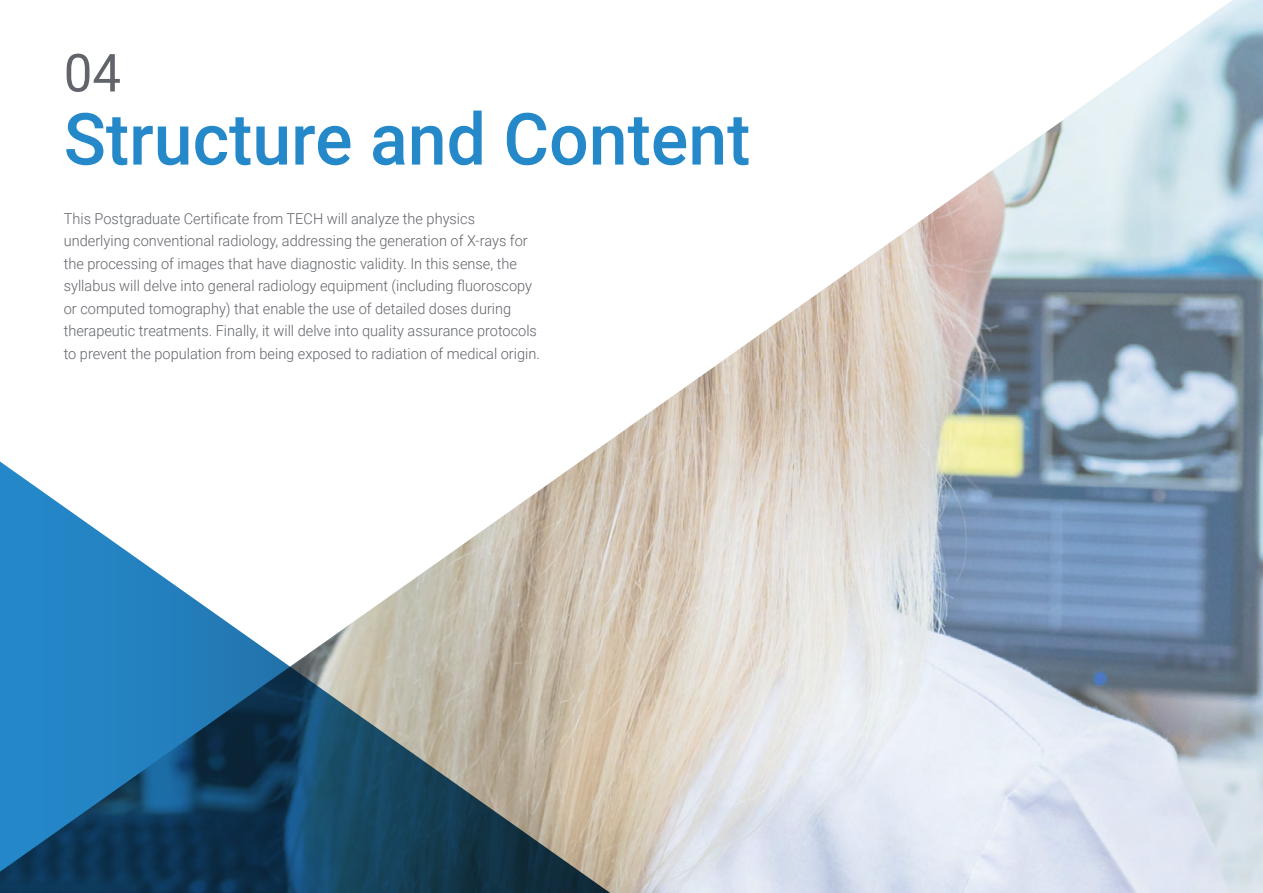
<style>
.page{position:relative;width:1263px;height:893px;background:#fff}
.page>*{position:absolute;margin:0;border:0;box-sizing:border-box;transform-origin:0 0}
.t1{font:500 72px "Roboto";color:#2488c9}
.t2{font:52.5px "Roboto";color:#61646a}
.t3{font:300 15px/22.5px "Roboto";color:#61646a}
</style>
<div class="page">
<img style="left:602px;top:0;width:661px;height:893px">
<svg style="left:0;top:446px;width:640px;height:447px"></svg>
<h2 class="t2" style="left:64px;top:36px;width:59px">04</h2>
<h1 class="t1" style="left:64px;top:89px;width:688px">Structure and Content</h1>
<p class="t3" style="left:64px;top:207px;width:478px">This Postgraduate Certificate from TECH will analyze the physics underlying conventional radiology, addressing the generation of X-rays for the processing of images that have diagnostic validity. In this sense, the syllabus will delve into general radiology equipment (including fluoroscopy or computed tomography) that enable the use of detailed doses during therapeutic treatments. Finally, it will delve into quality assurance protocols to prevent the population from being exposed to radiation of medical origin.</p>
</div>
